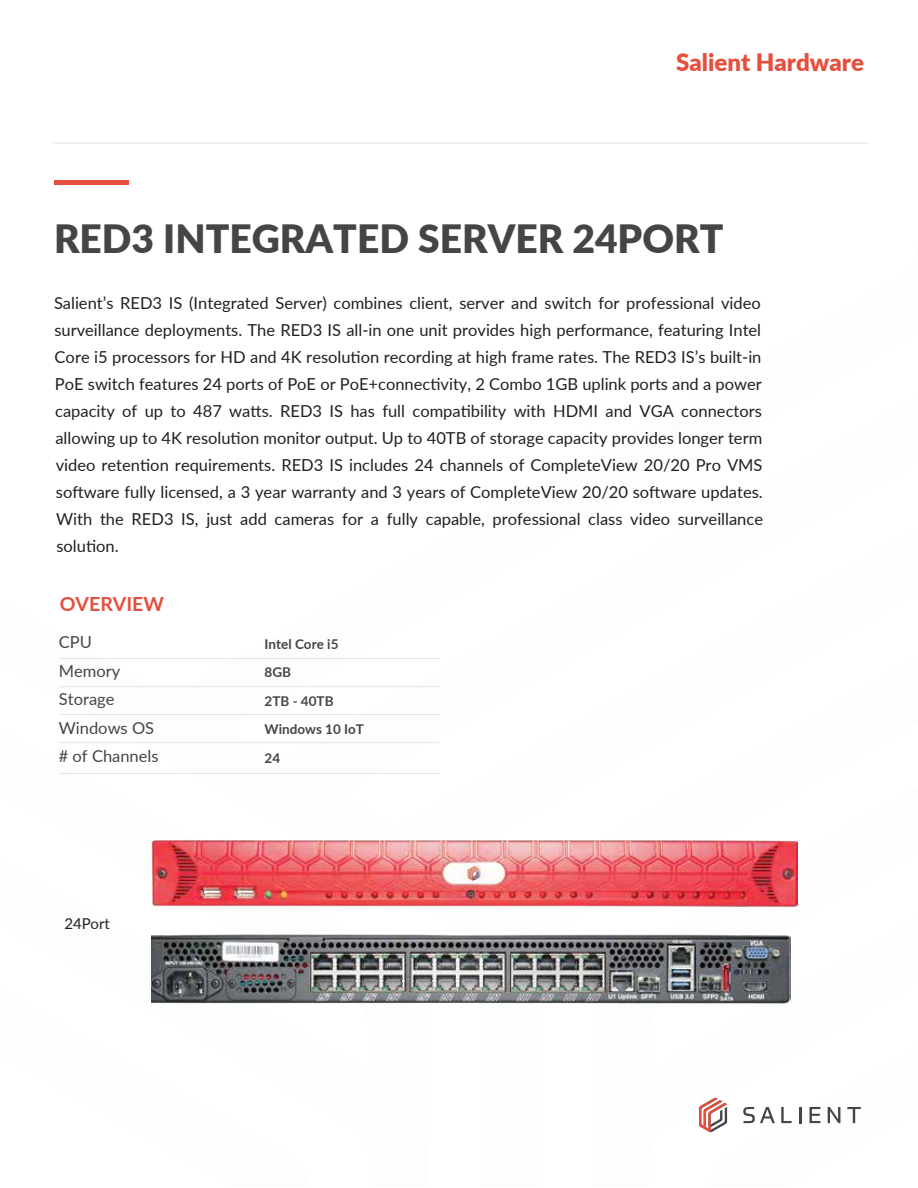
<style>
.page{position:relative;width:918px;height:1188px;background:#fff}
.page>*{position:absolute;margin:0;border:0;box-sizing:border-box;transform-origin:0 0}
.t1{font:900 39px "Lato";color:#444545}
.t2{font:900 24px "Lato";color:#e64e3d}
.t3{font:700 19.5px "Lato";color:#e64e3d}
.t4{font:16.5px/27px "Lato";color:#231f20}
.t5{font:16.5px/28.5px "Lato";color:#444545}
.t6{font:15px "Lato";color:#231f20}
.t7{font:700 13.5px/28.5px "Lato";color:#444545}
</style>
<div class="page">
<svg style="left:699px;top:1097px;width:162px;height:36px"></svg>
<div style="left:54px;top:180px;width:75px;height:5px;background:#e64e3d"></div>
<hr style="left:52px;top:143px;width:816px;height:1px;background:#e5e5e4">
<hr style="left:59px;top:658px;width:381px;height:1px;background:#e5e5e4">
<hr style="left:59px;top:686px;width:381px;height:1px;background:#e5e5e4">
<hr style="left:59px;top:714px;width:381px;height:1px;background:#e5e5e4">
<hr style="left:59px;top:742px;width:381px;height:1px;background:#e5e5e4">
<hr style="left:59px;top:773px;width:381px;height:1px;background:#e5e5e4">
<img style="left:152px;top:935px;width:638px;height:68px">
<img style="left:151px;top:840px;width:647px;height:67px">
<h2 class="t2" style="left:676px;top:45px;width:189px">Salient Hardware</h2>
<h1 class="t1" style="left:54px;top:210px;width:671px">RED3 INTEGRATED SERVER 24PORT</h1>
<p class="t4" style="left:54px;top:289px;width:711px">Salient’s RED3 IS (Integrated Server) combines client, server and switch for professional video surveillance deployments. The RED3 IS all-in one unit provides high performance, featuring Intel Core i5 processors for HD and 4K resolution recording at high frame rates. The RED3 IS’s built-in PoE switch features 24 ports of PoE or PoE+connectivity, 2 Combo 1GB uplink ports and a power capacity of up to 487 watts. RED3 IS has full compatibility with HDMI and VGA connectors allowing up to 4K resolution monitor output. Up to 40TB of storage capacity provides longer term video retention requirements. RED3 IS includes 24 channels of CompleteView 20/20 Pro VMS software fully licensed, a 3 year warranty and 3 years of CompleteView 20/20 software updates.<br>With the RED3 IS, just add cameras for a fully capable, professional class video surveillance solution.</p>
<p class="t3" style="left:60px;top:589px;width:106px">OVERVIEW</p>
<p class="t5" style="left:59px;top:627px;width:101px">CPU<br>Memory<br>Storage<br>Windows OS # of Channels</p>
<p class="t7" style="left:265px;top:629px;width:101px">Intel Core i5<br>8GB<br>2TB - 40TB<br>Windows 10 IoT<br>24</p>
<p class="t6" style="left:64px;top:913px;width:47px">24Port</p>
</div>
